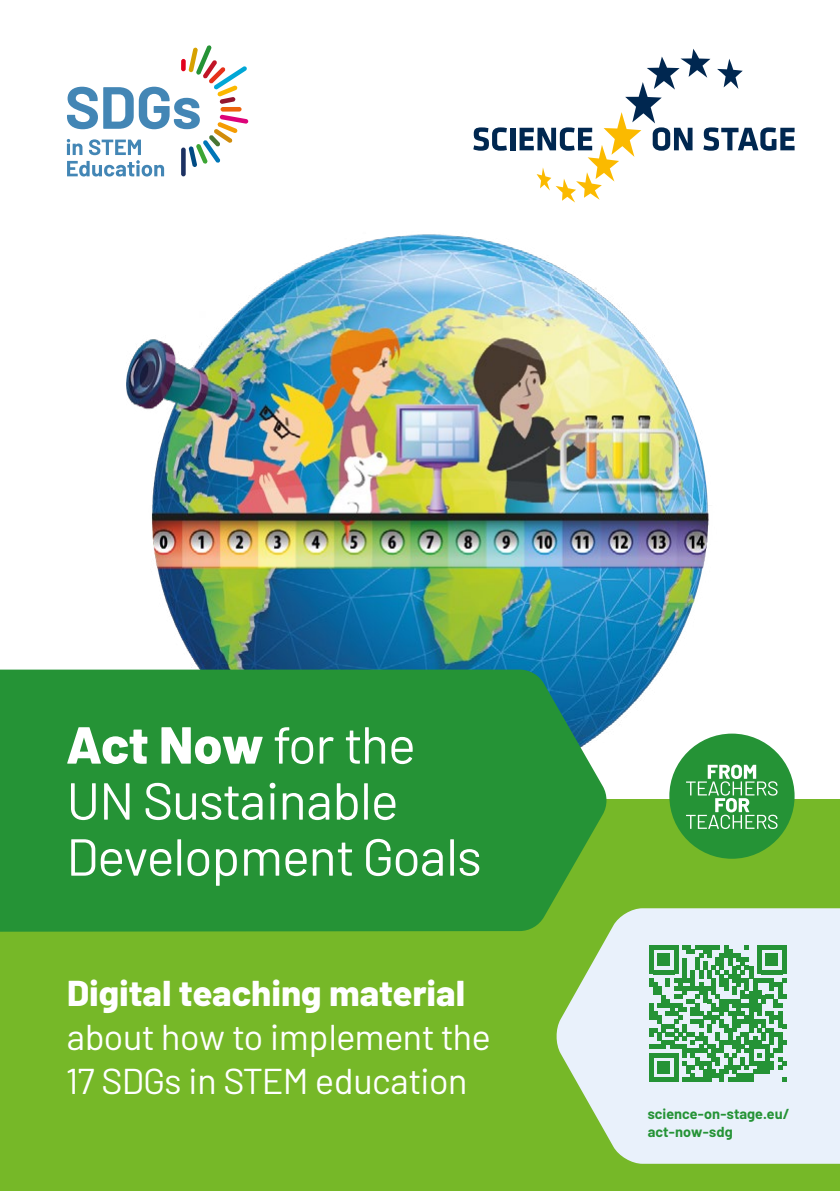
<style>
.page{position:relative;width:840px;height:1191px;background:#fff}
.page>*{position:absolute;margin:0;border:0;box-sizing:border-box;transform-origin:0 0}
.t1{font:52px/56px "Barlow";letter-spacing:-.005em;color:#fff}
.t2{font:36px/44px "Barlow";color:#fff}
.t3{font:800 36px "Barlow";color:#fff}
.t4{font:700 14.6px/18.2px "Barlow";color:#259336}
.s1{font-weight:800}
</style>
<div class="page">
<img style="left:126px;top:120px;width:583px;height:668px">
<div style="left:0;top:799px;width:839px;height:392px;background:#76b828"></div>
<svg style="left:556px;top:908px;width:283px;height:255px;background:#d9e9de"></svg>
<div style="left:0;top:669px;width:607px;height:262px;background:#259336"></div>
<svg style="left:649px;top:945px;width:136px;height:137px;background:#72b884"></svg>
<div style="left:669px;top:733px;width:125px;height:125px;background:#259336;border-radius:50%"></div>
<svg style="left:686px;top:764px;width:91px;height:65px"></svg>
<svg style="left:67px;top:45px;width:181px;height:131px"></svg>
<div style="left:181px;top:59px;width:5px;height:12px;background:#e2011d;border-radius:2px"></div>
<svg style="left:473px;top:127px;width:33px;height:24px"></svg>
<div style="left:510px;top:128px;width:5px;height:22px;background:#002750"></div>
<svg style="left:519px;top:49px;width:275px;height:153px"></svg>
<h1 class="t1" style="left:67px;top:713px;width:416px"><span class="s1">Act Now</span> for the<br>UN Sustainable<br>Development Goals</h1>
<p class="t3" style="left:67px;top:966px;width:400px">Digital teaching material</p>
<p class="t2" style="left:67px;top:1012px;width:425px">about how to implement the<br>17 SDGs in STEM education</p>
<p class="t4" style="left:647px;top:1103px;width:143px">science-on-stage.eu/ act-now-sdg</p>
</div>
